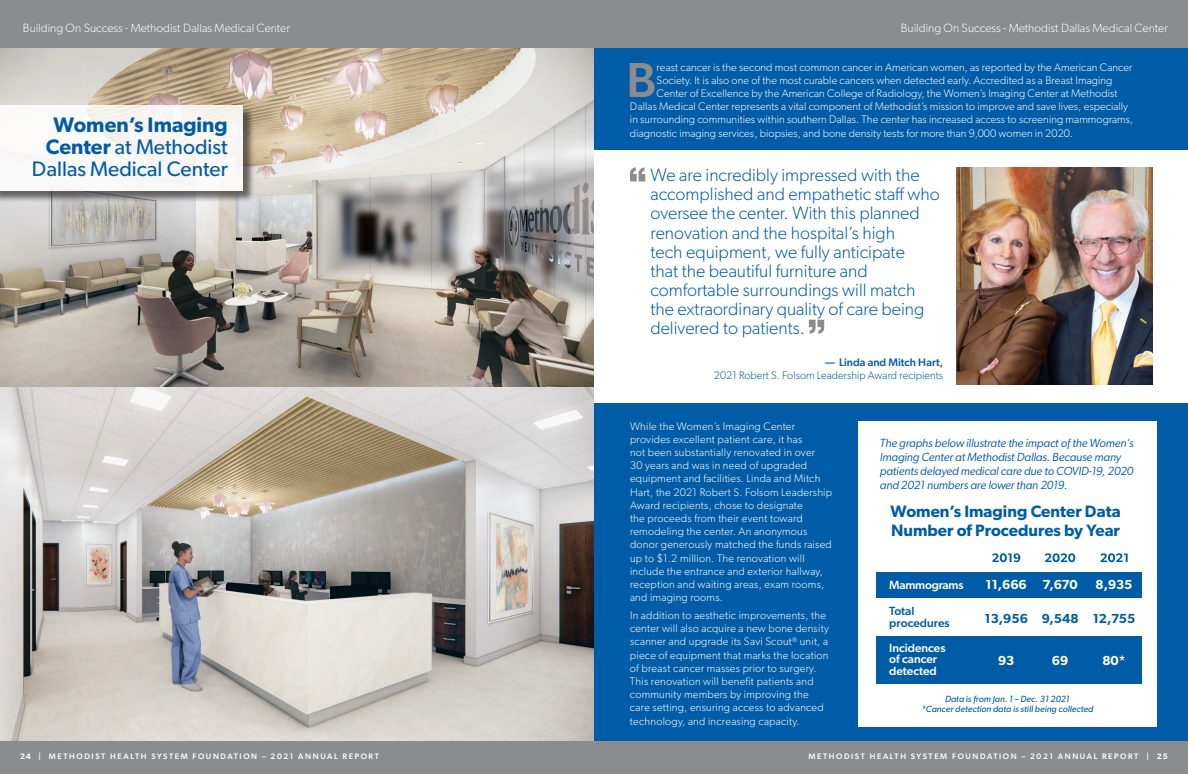
<style>
.page{position:relative;width:1188px;height:774px;background:#fff}
.page>*{position:absolute;margin:0;border:0;box-sizing:border-box;transform-origin:0 0}
.t1{font:500 49.3px "Gibson";color:#8b8c8e}
.t2{font:21px/22px "Gibson";color:#005ca7;text-align:right}
.t3{font:600 21px "Gibson";color:#005ca7}
.t4{font:300 18px/19px "Gibson";color:#005ca7}
.t5{font:600 16.5px "Gibson";color:#005ca7}
.t6{font:600 13.1px "Gibson";color:#fff}
.t7{font:600 13.1px "Gibson";color:#005ca7}
.t8{font:300 12px "Gibson";color:#fff}
.t9{font:italic 11.9px/14.2px "Gibson";letter-spacing:-.01em;color:#005ca7}
.t10{font:500 11.9px/12px "Gibson";color:#fff}
.t11{font:500 11.9px/12px "Gibson";color:#005ca7}
.t12{font:500 11.9px "Gibson";letter-spacing:-.02em;color:#fff}
.t13{font:300 11px/13.2px "Gibson";letter-spacing:.02em;color:#fff}
.t14{font:300 11px "Gibson";color:#005ca7}
.t15{font:500 11px "Gibson";color:#005ca7}
.t16{font:italic 9px "Gibson";color:#005ca7}
.t17{font:500 8px "Gibson";letter-spacing:.2em;color:#fff}
.s1{font-weight:600}
</style>
<div class="page">
<div style="left:594px;top:41px;width:594px;height:708px;background:#005ca7"></div>
<div style="left:594px;top:150px;width:594px;height:253px;background:#fff"></div>
<img style="left:0;top:47px;width:594px;height:695px">
<div style="left:0;top:106px;width:255px;height:97px;background:#231f20;opacity:.75"></div>
<div style="left:0;top:105px;width:242px;height:85px;background:#f9f8f8"></div>
<div style="left:0;top:0;width:1188px;height:47px;background:#8b8c8e"></div>
<img style="left:956px;top:167px;width:196px;height:218px">
<div style="left:858px;top:421px;width:299px;height:306px;background:#fff"></div>
<div style="left:876px;top:572px;width:265px;height:26px;background:#005ca7"></div>
<div style="left:876px;top:636px;width:265px;height:48px;background:#005ca7"></div>
<svg style="left:992px;top:553px;width:28px;height:9px"></svg>
<svg style="left:1045px;top:553px;width:30px;height:9px"></svg>
<svg style="left:1100px;top:553px;width:28px;height:9px"></svg>
<svg style="left:630px;top:167px;width:15px;height:14px"></svg>
<svg style="left:809px;top:320px;width:15px;height:14px"></svg>
<div style="left:0;top:742px;width:1188px;height:32px;background:#8b8c8e"></div>
<p class="t8" style="left:23px;top:21px;width:269px">Building On Success - Methodist Dallas Medical Center</p>
<p class="t8" style="left:901px;top:21px;width:269px">Building On Success - Methodist Dallas Medical Center</p>
<p class="t3" style="left:54px;top:112px;width:176px">Women’s Imaging</p>
<p class="t2" style="left:32px;top:135px;width:197px"><span class="s1">Center</span> at Methodist<br>Dallas Medical Center</p>
<p class="t1" style="left:627px;top:50px;width:31px">B</p>
<p class="t13" style="left:657px;top:60px;width:477px">reast cancer is the second most common cancer in American women, as reported by the American Cancer</p>
<p class="t13" style="left:657px;top:73px;width:457px">Society. It is also one of the most curable cancers when detected early. Accredited as a Breast Imaging</p>
<p class="t13" style="left:657px;top:86px;width:462px">Center of Excellence by the American College of Radiology, the Women’s Imaging Center at Methodist</p>
<p class="t13" style="left:630px;top:100px;width:500px">Dallas Medical Center represents a vital component of Methodist’s mission to improve and save lives, especially</p>
<p class="t13" style="left:630px;top:113px;width:505px">in surrounding communities within southern Dallas. The center has increased access to screening mammograms,</p>
<p class="t13" style="left:630px;top:126px;width:445px">diagnostic imaging services, biopsies, and bone density tests for more than 9,000 women in 2020.</p>
<p class="t4" style="left:650px;top:166px;width:291px">We are incredibly impressed with the accomplished and empathetic staff who oversee the center. With this planned renovation and the hospital’s high<br>tech equipment, we fully anticipate<br>that the beautiful furniture and comfortable surroundings will match the extraordinary quality of care being delivered to patients.</p>
<p class="t15" style="left:825px;top:355px;width:120px">— Linda and Mitch Hart,</p>
<p class="t14" style="left:714px;top:369px;width:231px">2021 Robert S. Folsom Leadership Award recipients</p>
<p class="t13" style="left:630px;top:419px;width:204px">While the Women’s Imaging Center provides excellent patient care, it has<br>not been substantially renovated in over<br>30 years and was in need of upgraded equipment and facilities. Linda and Mitch Hart, the 2021 Robert S. Folsom Leadership Award recipients, chose to designate<br>the proceeds from their event toward remodeling the center. An anonymous donor generously matched the funds raised up to $1.2 million. The renovation will include the entrance and exterior hallway, reception and waiting areas, exam rooms, and imaging rooms.</p>
<p class="t13" style="left:630px;top:608px;width:200px">In addition to aesthetic improvements, the center will also acquire a new bone density scanner and upgrade its Savi Scout<sup>®</sup> unit, a piece of equipment that marks the location of breast cancer masses prior to surgery.<br>This renovation will benefit patients and community members by improving the care setting, ensuring access to advanced technology, and increasing capacity.</p>
<p class="t9" style="left:880px;top:435px;width:255px">The graphs below illustrate the impact of the Women’s Imaging Center at Methodist Dallas. Because many patients delayed medical care due to COVID-19, 2020 and 2021 numbers are lower than 2019.</p>
<p class="t5" style="left:891px;top:501px;width:232px">Women’s Imaging Center Data</p>
<p class="t5" style="left:891px;top:521px;width:230px">Number of Procedures by Year</p>
<p class="t12" style="left:889px;top:577px;width:76px">Mammograms</p>
<p class="t11" style="left:889px;top:604px;width:62px">Total procedures</p>
<p class="t10" style="left:889px;top:641px;width:58px">Incidences of cancer detected</p>
<p class="t6" style="left:986px;top:577px;width:43px">11,666</p>
<p class="t7" style="left:985px;top:610px;width:45px">13,956</p>
<p class="t6" style="left:998px;top:652px;width:18px">93</p>
<p class="t6" style="left:1043px;top:577px;width:37px">7,670</p>
<p class="t7" style="left:1042px;top:610px;width:38px">9,548</p>
<p class="t6" style="left:1052px;top:652px;width:18px">69</p>
<p class="t6" style="left:1096px;top:577px;width:39px">8,935</p>
<p class="t7" style="left:1093px;top:610px;width:44px">12,755</p>
<p class="t6" style="left:1102px;top:652px;width:25px">80*</p>
<p class="t16" style="left:945px;top:694px;width:126px">Data is from Jan. 1 – Dec. 31 2021</p>
<p class="t16" style="left:921px;top:704px;width:174px">*Cancer detection data is still being collected</p>
<p class="t17" style="left:20px;top:752px;width:360px"><span class="s1">24</span> | METHODIST HEALTH SYSTEM FOUNDATION – 2021 ANNUAL REPORT</p>
<p class="t17" style="left:808px;top:752px;width:361px">METHODIST HEALTH SYSTEM FOUNDATION – 2021 ANNUAL REPORT | <span class="s1">25</span></p>
</div>
